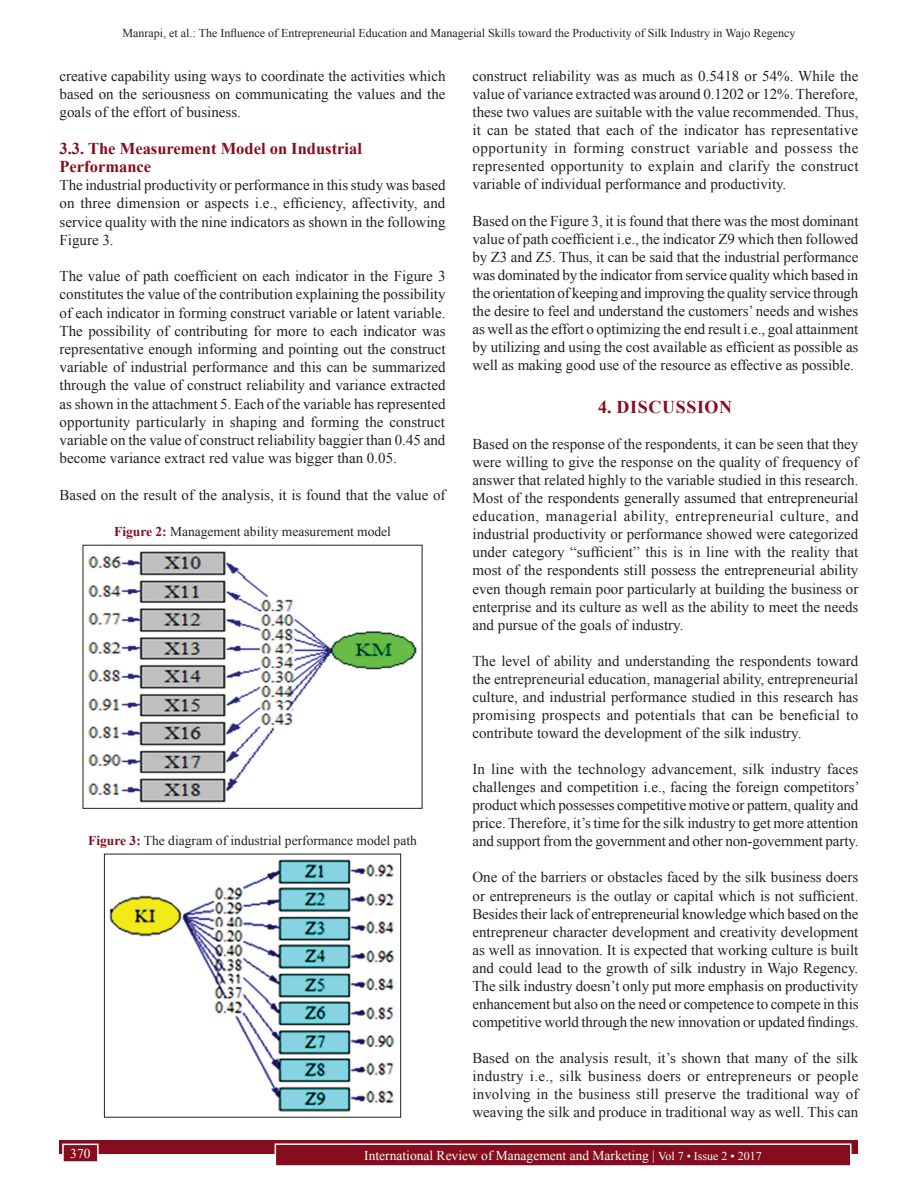
<style>
.page{position:relative;width:918px;height:1188px;background:#fff}
.page>*{position:absolute;margin:0;border:0;box-sizing:border-box;transform-origin:0 0}
.t1{font:700 18px "Times New Roman";letter-spacing:.035em;color:#850d1d}
.t2{font:700 16.5px/18.3px "Times New Roman";color:#850d1d}
.TX{font:15px/18.1px "Times New Roman";color:#231f20;text-align:justify}
.FGC{font:13.5px "Times New Roman";color:#231f20}
.t3{font:13.5px "Times New Roman";color:#fff}
.t4{font:12px "Times New Roman";color:#231f20}
.s1{font-weight:700;color:#850d1d}
.s2{font-size:12px}
</style>
<div class="page">
<div style="left:60px;top:1140px;width:798px;height:13px;background:#850d1d"></div>
<div style="left:275px;top:1144px;width:576px;height:22px;background:#850d1d"></div>
<div style="left:275px;top:1143px;width:577px;height:24px;border:2px solid #fff"></div>
<div style="left:63px;top:1144px;width:35px;height:18px;background:#850d1d"></div>
<div style="left:62px;top:1144px;width:37px;height:19px;border:2px solid #fff"></div>
<img style="left:88px;top:551px;width:329px;height:252px">
<img style="left:109px;top:859px;width:286px;height:253px">
<div style="left:104px;top:854px;width:297px;height:263px;border:1px solid #231f20"></div>
<p class="t4" style="left:123px;top:25px;width:674px">Manrapi, et al.: The Influence of Entrepreneurial Education and Managerial Skills toward the Productivity of Silk Industry in Wajo Regency</p>
<p class="TX" style="left:60px;top:66px;width:387px">creative capability using ways to coordinate the activities which based on the seriousness on communicating the values and the goals of the effort of business.</p>
<h2 class="t2" style="left:60px;top:139px;width:304px">3.3. The Measurement Model on Industrial<br>Performance</h2>
<p class="TX" style="left:60px;top:176px;width:388px">The industrial productivity or performance in this study was based on three dimension or aspects i.e., efficiency, affectivity, and service quality with the nine indicators as shown in the following Figure 3.</p>
<p class="TX" style="left:60px;top:266px;width:387px">The value of path coefficient on each indicator in the Figure 3 constitutes the value of the contribution explaining the possibility of each indicator in forming construct variable or latent variable.<br>The possibility of contributing for more to each indicator was representative enough informing and pointing out the construct variable of industrial performance and this can be summarized through the value of construct reliability and variance extracted as shown in the attachment 5. Each of the variable has represented opportunity particularly in shaping and forming the construct variable on the value of construct reliability baggier than 0.45 and become variance extract red value was bigger than 0.05.</p>
<p class="TX" style="left:60px;top:485px;width:387px">Based on the result of the analysis, it is found that the value of</p>
<p class="FGC" style="left:114px;top:522px;width:278px"><span class="s1">Figure 2:</span> Management ability measurement model</p>
<p class="FGC" style="left:88px;top:831px;width:330px"><span class="s1">Figure 3:</span> The diagram of industrial performance model path</p>
<p class="TX" style="left:472px;top:66px;width:388px">construct reliability was as much as 0.5418 or 54%. While the value of variance extracted was around 0.1202 or 12%. Therefore, these two values are suitable with the value recommended. Thus, it can be stated that each of the indicator has representative opportunity in forming construct variable and possess the represented opportunity to explain and clarify the construct variable of individual performance and productivity.</p>
<p class="TX" style="left:472px;top:211px;width:388px">Based on the Figure 3, it is found that there was the most dominant value of path coefficient i.e., the indicator Z9 which then followed by Z3 and Z5. Thus, it can be said that the industrial performance was dominated by the indicator from service quality which based in the orientation of keeping and improving the quality service through the desire to feel and understand the customers’ needs and wishes as well as the effort o optimizing the end result i.e., goal attainment by utilizing and using the cost available as efficient as possible as well as making good use of the resource as effective as possible.</p>
<h1 class="t1" style="left:598px;top:394px;width:136px">4. DISCUSSION</h1>
<p class="TX" style="left:472px;top:434px;width:388px">Based on the response of the respondents, it can be seen that they were willing to give the response on the quality of frequency of answer that related highly to the variable studied in this research.<br>Most of the respondents generally assumed that entrepreneurial education, managerial ability, entrepreneurial culture, and industrial productivity or performance showed were categorized under category “sufficient” this is in line with the reality that most of the respondents still possess the entrepreneurial ability even though remain poor particularly at building the business or enterprise and its culture as well as the ability to meet the needs and pursue of the goals of industry.</p>
<p class="TX" style="left:472px;top:651px;width:387px">The level of ability and understanding the respondents toward the entrepreneurial education, managerial ability, entrepreneurial culture, and industrial performance studied in this research has promising prospects and potentials that can be beneficial to contribute toward the development of the silk industry.</p>
<p class="TX" style="left:472px;top:760px;width:389px">In line with the technology advancement, silk industry faces challenges and competition i.e., facing the foreign competitors’ product which possesses competitive motive or pattern, quality and price. Therefore, it’s time for the silk industry to get more attention and support from the government and other non-government party.</p>
<p class="TX" style="left:472px;top:868px;width:388px">One of the barriers or obstacles faced by the silk business doers or entrepreneurs is the outlay or capital which is not sufficient.<br>Besides their lack of entrepreneurial knowledge which based on the entrepreneur character development and creativity development as well as innovation. It is expected that working culture is built and could lead to the growth of silk industry in Wajo Regency.<br>The silk industry doesn’t only put more emphasis on productivity enhancement but also on the need or competence to compete in this competitive world through the new innovation or updated findings.</p>
<p class="TX" style="left:472px;top:1049px;width:388px">Based on the analysis result, it’s shown that many of the silk industry i.e., silk business doers or entrepreneurs or people involving in the business still preserve the traditional way of weaving the silk and produce in traditional way as well. This can</p>
<p class="t3" style="left:70px;top:1144px;width:22px">370</p>
<p class="t3" style="left:364px;top:1146px;width:399px">International Review of Management and Marketing | <span class="s2">Vol 7 • Issue 2 • 2017</span></p>
</div>
